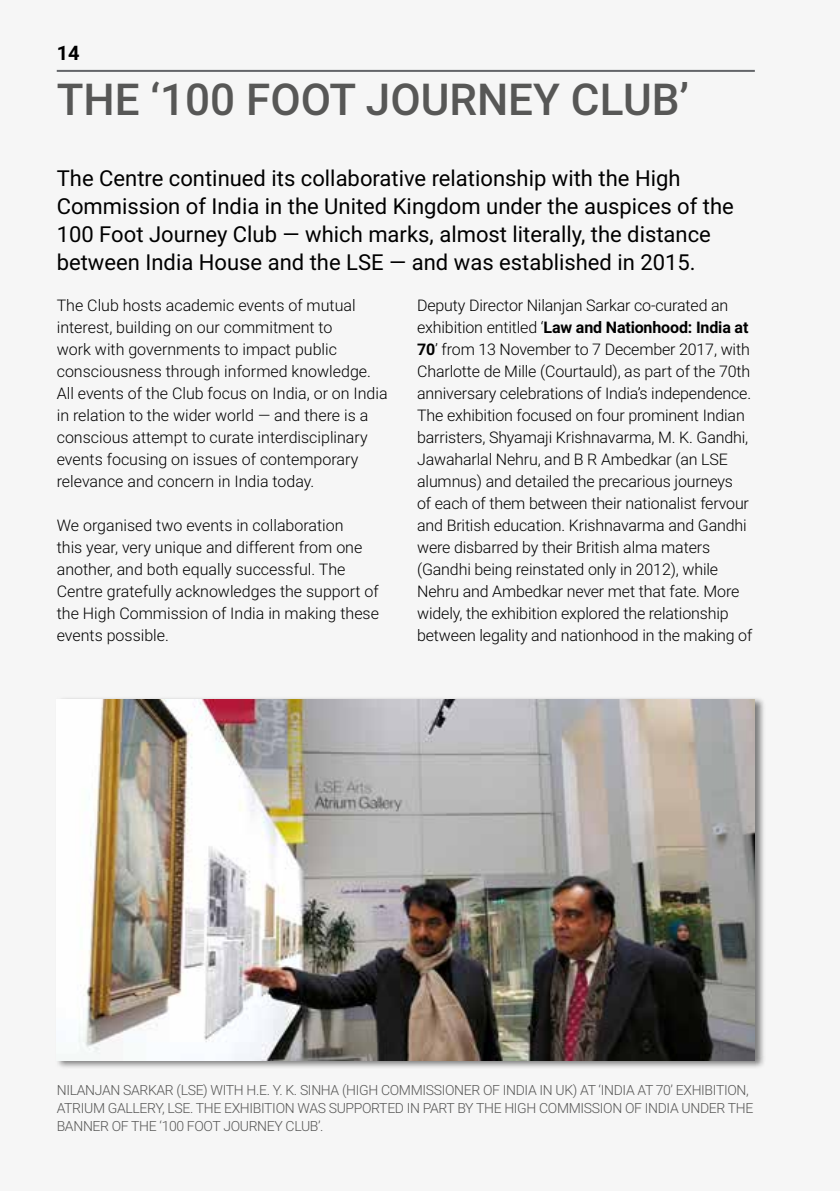
<style>
.page{position:relative;width:840px;height:1191px;background:#fff}
.page>*{position:absolute;margin:0;border:0;box-sizing:border-box;transform-origin:0 0}
.t1{font:500 44px "Roboto";color:#575756}
.t2{font:22px/28px "Roboto";color:#000}
.t3{font:700 20px "Roboto";color:#000}
.t4{font:300 16px/22px "Roboto";letter-spacing:-.01em;color:#000}
.t5{font:300 14px/18px "Roboto";letter-spacing:-.025em;color:#575756}
.s1{font-weight:700}
</style>
<div class="page">
<div style="left:0;top:0;width:839px;height:1191px;background:#f6f6f6"></div>
<hr style="left:57px;top:70px;width:697px;height:2px;background:#636569">
<div style="left:55px;top:696px;width:710px;height:373px;background:#000;opacity:.5"></div>
<img style="left:57px;top:699px;width:697px;height:361px">
<p class="t3" style="left:57px;top:38px;width:24px">14</p>
<h1 class="t1" style="left:57px;top:69px;width:633px">THE ‘100 FOOT JOURNEY CLUB’</h1>
<p class="t2" style="left:57px;top:164px;width:678px">The Centre continued its collaborative relationship with the High Commission of India in the United Kingdom under the auspices of the 100 Foot Journey Club ― which marks, almost literally, the distance between India House and the LSE ― and was established in 2015.</p>
<p class="t4" style="left:57px;top:293px;width:332px">The Club hosts academic events of mutual interest, building on our commitment to<br>work with governments to impact public consciousness through informed knowledge.<br>All events of the Club focus on India, or on India in relation to the wider world — and there is a conscious attempt to curate interdisciplinary events focusing on issues of contemporary relevance and concern in India today.</p>
<p class="t4" style="left:57px;top:514px;width:323px">We organised two events in collaboration<br>this year, very unique and different from one another, and both equally successful. The Centre gratefully acknowledges the support of the High Commission of India in making these events possible.</p>
<p class="t4" style="left:417px;top:293px;width:336px">Deputy Director Nilanjan Sarkar co-curated an exhibition entitled ‘<span class="s1">Law and Nationhood: India at 70</span>’ from 13 November to 7 December 2017, with Charlotte de Mille (Courtauld), as part of the 70th anniversary celebrations of India’s independence.<br>The exhibition focused on four prominent Indian barristers, Shyamaji Krishnavarma, M. K. Gandhi, Jawaharlal Nehru, and B R Ambedkar (an LSE alumnus) and detailed the precarious journeys<br>of each of them between their nationalist fervour and British education. Krishnavarma and Gandhi were disbarred by their British alma maters (Gandhi being reinstated only in 2012), while Nehru and Ambedkar never met that fate. More widely, the exhibition explored the relationship between legality and nationhood in the making of</p>
<p class="t5" style="left:57px;top:1080px;width:697px">NILANJAN SARKAR (LSE) WITH H.E. Y. K. SINHA (HIGH COMMISSIONER OF INDIA IN UK) AT ‘INDIA AT 70’ EXHIBITION,<br>ATRIUM GALLERY, LSE. THE EXHIBITION WAS SUPPORTED IN PART BY THE HIGH COMMISSION OF INDIA UNDER THE<br>BANNER OF THE ‘100 FOOT JOURNEY CLUB’.</p>
</div>
